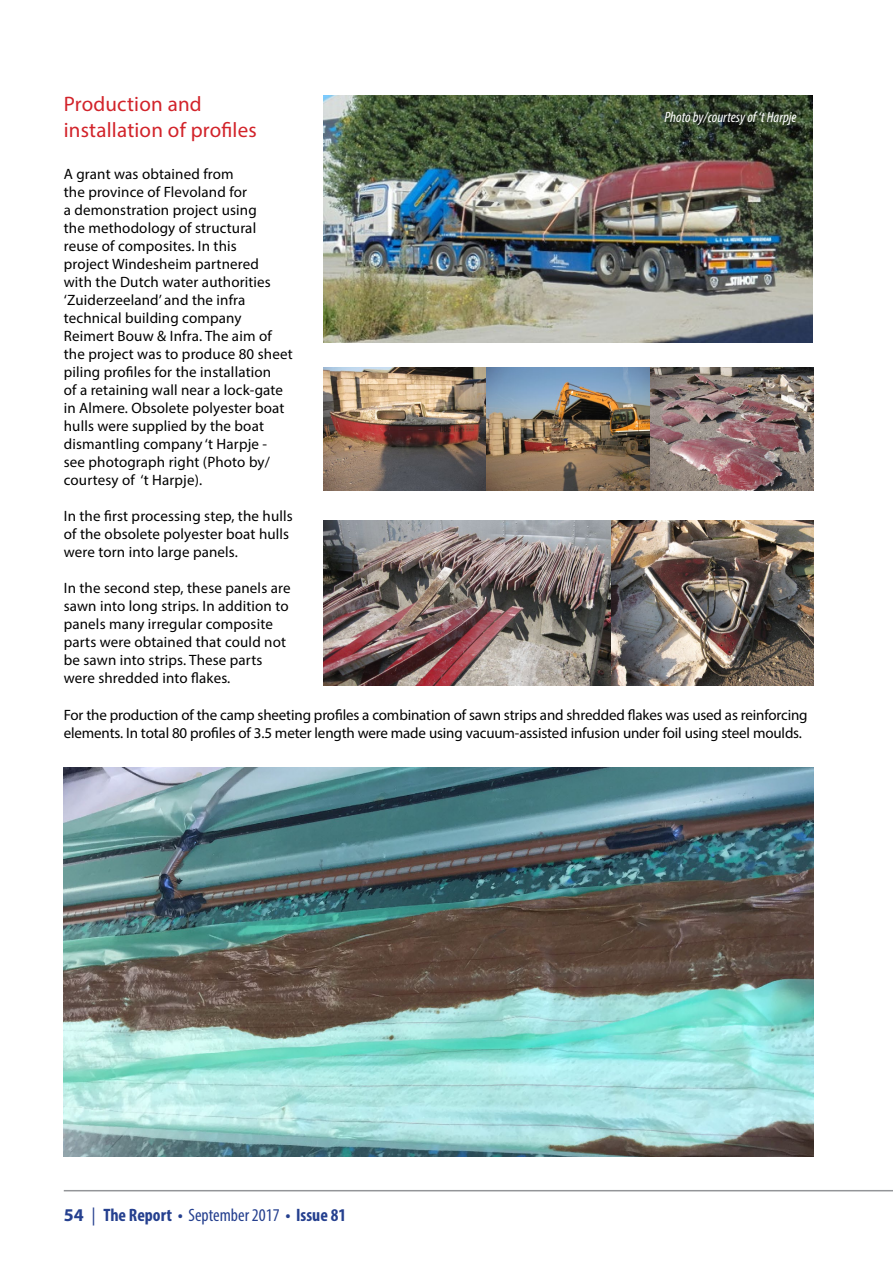
<style>
.page{position:relative;width:893px;height:1263px;background:#fff}
.page>*{position:absolute;margin:0;border:0;box-sizing:border-box;transform-origin:0 0}
.t1{font:21px/25.2px "Myriad Pro";letter-spacing:.01em;color:#d2232a}
.t2{font:700 condensed 18px "Myriad Pro";color:#25408f}
.t3{font:15px/18px "Myriad Pro";letter-spacing:.01em;color:#000}
.t4{font:15px/18px "Myriad Pro";letter-spacing:-.01em;color:#000}
.t5{font:italic condensed 15px "Myriad Pro";color:#fff}
.s1{font-stretch:normal}
.s2{font-weight:400;font-stretch:normal}
.s3{font-weight:400}
</style>
<div class="page">
<hr style="left:64px;top:1190px;width:829px;height:1px;background:#939598">
<img style="left:323px;top:96px;width:489px;height:246px">
<img style="left:323px;top:368px;width:491px;height:122px">
<img style="left:323px;top:521px;width:491px;height:164px">
<img style="left:64px;top:767px;width:750px;height:390px">
<h1 class="t1" style="left:64px;top:91px;width:195px">Production and installation of profiles</h1>
<p class="t3" style="left:64px;top:165px;width:230px">A grant was obtained from<br>the province of Flevoland for<br>a demonstration project using<br>the methodology of structural reuse of composites. In this<br>project Windesheim partnered<br>with the Dutch water authorities ‘Zuiderzeeland’ and the infra technical building company<br>Reimert Bouw &amp; Infra. The aim of the project was to produce 80 sheet piling profiles for the installation<br>of a retaining wall near a lock-gate in Almere. Obsolete polyester boat hulls were supplied by the boat dismantling company ‘t Harpje -<br>see photograph right (Photo by/ courtesy of ‘t Harpje).</p>
<p class="t3" style="left:64px;top:507px;width:230px">In the first processing step, the hulls of the obsolete polyester boat hulls were torn into large panels.</p>
<p class="t3" style="left:64px;top:579px;width:228px">In the second step, these panels are sawn into long strips. In addition to panels many irregular composite parts were obtained that could not be sawn into strips. These parts were shredded into flakes.</p>
<p class="t5" style="left:664px;top:108px;width:134px">Photo by/courtesy of ‘t Harpje</p>
<p class="t4" style="left:64px;top:706px;width:745px">For the production of the camp sheeting profiles a combination of sawn strips and shredded flakes was used as reinforcing elements. In total 80 profiles of 3.5 meter length were made using vacuum-assisted infusion under foil using steel moulds.</p>
<p class="t2" style="left:64px;top:1204px;width:284px"><span class="s1">54</span> <span class="s2">|</span> The Report • <span class="s3">September 2017</span> • Issue 81</p>
</div>
